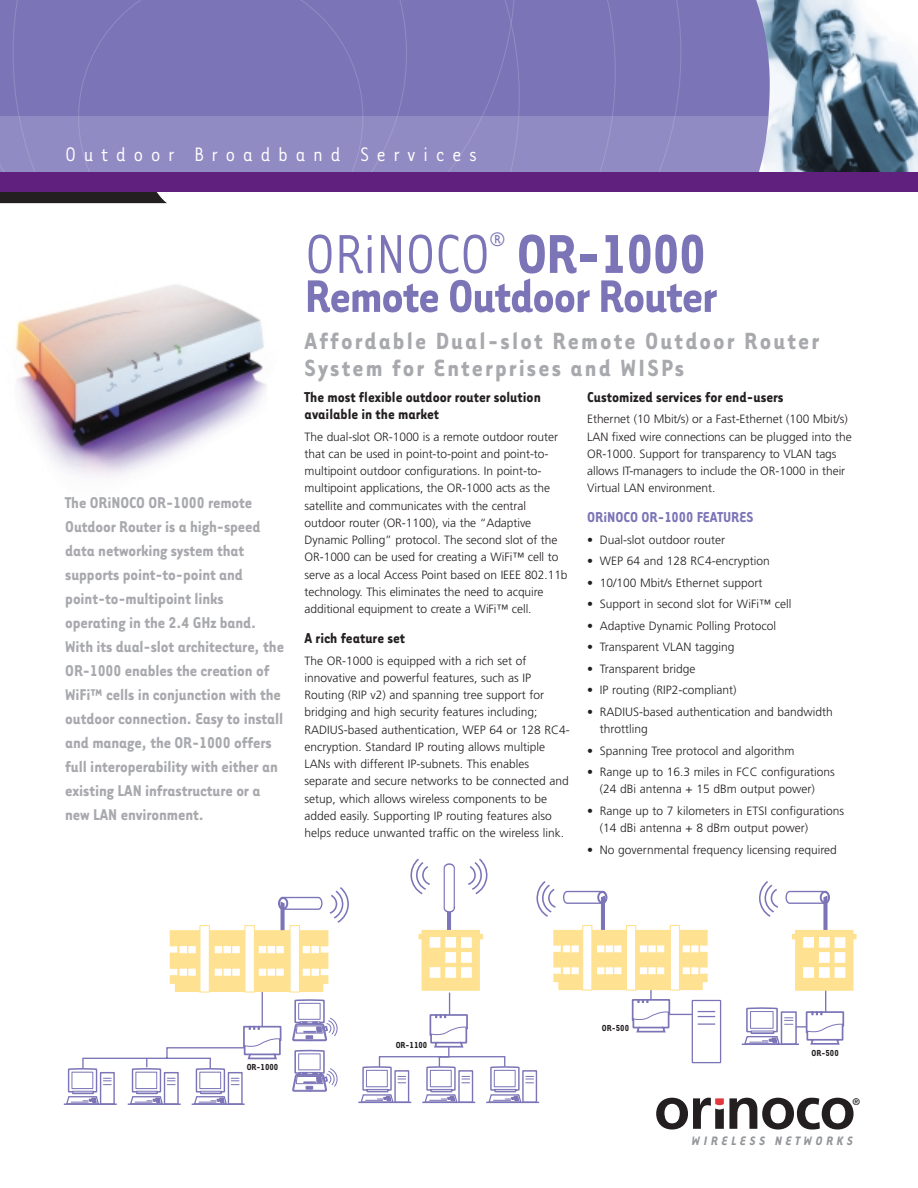
<style>
.page{position:relative;width:918px;height:1188px;background:#fff}
.page>*{position:absolute;margin:0;border:0;box-sizing:border-box;transform-origin:0 0}
.t1{font:63px "Tarzana Narrow";letter-spacing:-.02em;color:#7b75b7}
.t2{font:700 52.5px "Tarzana Narrow";letter-spacing:-.02em;color:#7b75b7}
.t3{font:700 27px/27px "Tarzana Narrow";letter-spacing:.08em;color:#a8a9ad}
.t4{font:22.5px "Tarzana Narrow";letter-spacing:.33em;color:#fff}
.t5{font:22.5px "Tarzana Narrow";color:#7b75b7}
.t6{font:700 18px/24px "Tarzana Narrow";letter-spacing:-.005em;color:#a8a9ad}
.t7{font:700 16.5px/17.2px "Tarzana Narrow";color:#231f20}
.t8{font:700 16.5px "Tarzana Narrow";color:#7b75b7}
.t9{font:italic 700 14.1px "Tarzana Narrow";letter-spacing:.26em;color:#939598}
.t10{font:300 12px/17.2px "Frutiger";color:#231f20}
.t11{font:700 10.05px "Tarzana Narrow";color:#231f20}
.t12{font:9.6px "Frutiger";color:#231f20}
.s1{font-weight:700}
</style>
<div class="page">
<hr style="left:262px;top:975px;width:1px;height:78px;background:#7b75b7">
<svg style="left:292px;top:999px;width:46px;height:43px"></svg>
<svg style="left:292px;top:1049px;width:46px;height:43px"></svg>
<hr style="left:64px;top:1103px;width:53px;height:2px;background:#7b75b7">
<svg style="left:65px;top:1025px;width:217px;height:80px"></svg>
<svg style="left:170px;top:887px;width:179px;height:105px"></svg>
<div style="left:199px;top:925px;width:11px;height:68px;background:#fff;border:1px solid #ffe192"></div>
<div style="left:244px;top:925px;width:11px;height:68px;background:#fff;border:1px solid #ffe192"></div>
<div style="left:289px;top:925px;width:11px;height:68px;background:#fff;border:1px solid #ffe192"></div>
<div style="left:180px;top:946px;width:7px;height:7px;background:#fff"></div>
<div style="left:188px;top:946px;width:8px;height:7px;background:#fff;border:1px solid #fff"></div>
<div style="left:215px;top:946px;width:7px;height:7px;background:#fff"></div>
<div style="left:224px;top:946px;width:7px;height:7px;background:#fff"></div>
<div style="left:232px;top:946px;width:8px;height:7px;background:#fff;border:1px solid #fff"></div>
<div style="left:259px;top:946px;width:7px;height:7px;background:#fff"></div>
<div style="left:268px;top:946px;width:7px;height:7px;background:#fff"></div>
<div style="left:276px;top:946px;width:8px;height:7px;background:#fff;border:1px solid #fff"></div>
<div style="left:303px;top:946px;width:7px;height:7px;background:#fff"></div>
<div style="left:312px;top:946px;width:7px;height:7px;background:#fff"></div>
<div style="left:180px;top:969px;width:7px;height:7px;background:#fff;border:1px solid #fff"></div>
<div style="left:188px;top:969px;width:8px;height:7px;background:#fff;border:1px solid #fff"></div>
<div style="left:215px;top:969px;width:7px;height:7px;background:#fff;border:1px solid #fff"></div>
<div style="left:224px;top:969px;width:7px;height:7px;background:#fff;border:1px solid #fff"></div>
<div style="left:232px;top:969px;width:8px;height:7px;background:#fff;border:1px solid #fff"></div>
<div style="left:259px;top:969px;width:7px;height:7px;background:#fff;border:1px solid #fff"></div>
<div style="left:268px;top:969px;width:7px;height:7px;background:#fff;border:1px solid #fff"></div>
<div style="left:276px;top:969px;width:8px;height:7px;background:#fff;border:1px solid #fff"></div>
<div style="left:303px;top:969px;width:7px;height:7px;background:#fff;border:1px solid #fff"></div>
<div style="left:312px;top:969px;width:7px;height:7px;background:#fff;border:1px solid #fff"></div>
<hr style="left:358px;top:1102px;width:53px;height:1px;background:#7b75b7">
<img style="left:15px;top:284px;width:251px;height:192px">
<div style="left:0;top:0;width:918px;height:188px;background:#7b75b7"></div>
<svg style="left:13px;top:0;width:668px;height:116px"></svg>
<svg style="left:0;top:191px;width:167px;height:12px;background:#2f262e"></svg>
<div style="left:0;top:116px;width:918px;height:72px;background:#918bc3"></div>
<svg style="left:0;top:116px;width:675px;height:56px"></svg>
<img style="left:756px;top:0;width:162px;height:172px">
<div style="left:0;top:172px;width:918px;height:19px;background:#60207e"></div>
<svg style="left:360px;top:858px;width:497px;height:272px"></svg>
<h3 class="t4" style="left:65px;top:140px;width:413px">Outdoor Broadband Services</h3>
<h3 class="t5" style="left:489px;top:225px;width:18px">®</h3>
<h2 class="t2" style="left:305px;top:278px;width:414px">Remote Outdoor Router</h2>
<h1 class="t1" style="left:305px;top:214px;width:403px">ORiNOCO <span class="s1">OR-1000</span></h1>
<p class="t6" style="left:65px;top:492px;width:220px">The ORiNOCO OR-1000 remote<br>Outdoor Router is a high-speed data networking system that supports point-to-point and point-to-multipoint links operating in the 2.4 GHz band.<br>With its dual-slot architecture, the<br>OR-1000 enables the creation of<br>WiFi™ cells in conjunction with the outdoor connection. Easy to install and manage, the OR-1000 offers full interoperability with either an existing LAN infrastructure or a new LAN environment.</p>
<h3 class="t3" style="left:305px;top:329px;width:516px">Affordable Dual-slot Remote Outdoor Router<br>System for Enterprises and WISPs</h3>
<h3 class="t7" style="left:305px;top:390px;width:238px">The most flexible outdoor router solution available in the market</h3>
<p class="t10" style="left:305px;top:429px;width:265px">The dual-slot OR-1000 is a remote outdoor router that can be used in point-to-point and point-to&shy;multipoint outdoor configurations. In point-to&shy;multipoint applications, the OR-1000 acts as the satellite and communicates with the central outdoor router (OR-1100), via the “Adaptive Dynamic Polling” protocol. The second slot of the OR-1000 can be used for creating a WiFi™ cell to serve as a local Access Point based on IEEE 802.11b technology. This eliminates the need to acquire additional equipment to create a WiFi™ cell.</p>
<h3 class="t7" style="left:305px;top:631px;width:102px">A rich feature set</h3>
<p class="t10" style="left:305px;top:653px;width:267px">The OR-1000 is equipped with a rich set of innovative and powerful features, such as IP Routing (RIP v2) and spanning tree support for bridging and high security features including; RADIUS-based authentication, WEP 64 or 128 RC4- encryption. Standard IP routing allows multiple LANs with different IP-subnets. This enables separate and secure networks to be connected and setup, which allows wireless components to be added easily. Supporting IP routing features also helps reduce unwanted traffic on the wireless link.</p>
<h3 class="t7" style="left:587px;top:390px;width:198px">Customized services for end-users</h3>
<p class="t10" style="left:587px;top:412px;width:266px">Ethernet (10 Mbit/s) or a Fast-Ethernet (100 Mbit/s)<br>LAN fixed wire connections can be plugged into the OR-1000. Support for transparency to VLAN tags allows IT-managers to include the OR-1000 in their Virtual LAN environment.</p>
<h3 class="t8" style="left:587px;top:512px;width:168px">ORiNOCO OR-1000 FEATURES</h3>
<p class="t10" style="left:587px;top:532px;width:139px">• Dual-slot outdoor router</p>
<p class="t10" style="left:587px;top:554px;width:184px">• WEP 64 and 128 RC4-encryption</p>
<p class="t10" style="left:587px;top:575px;width:177px">• 10/100 Mbit/s Ethernet support</p>
<p class="t10" style="left:587px;top:597px;width:206px">• Support in second slot for WiFi™ cell</p>
<p class="t10" style="left:587px;top:618px;width:190px">• Adaptive Dynamic Polling Protocol</p>
<p class="t10" style="left:587px;top:640px;width:149px">• Transparent VLAN tagging</p>
<p class="t10" style="left:587px;top:661px;width:110px">• Transparent bridge</p>
<p class="t10" style="left:587px;top:683px;width:151px">• IP routing (RIP2-compliant)</p>
<p class="t10" style="left:600px;top:704px;width:235px;text-indent:-13px">• RADIUS-based authentication and bandwidth throttling</p>
<p class="t10" style="left:587px;top:743px;width:209px">• Spanning Tree protocol and algorithm</p>
<p class="t10" style="left:600px;top:764px;width:237px;text-indent:-13px">• Range up to 16.3 miles in FCC configurations (24 dBi antenna + 15 dBm output power)</p>
<p class="t10" style="left:600px;top:803px;width:246px;text-indent:-13px">• Range up to 7 kilometers in ETSI configurations (14 dBi antenna + 8 dBm output power)</p>
<p class="t10" style="left:587px;top:842px;width:251px">• No governmental frequency licensing required</p>
<p class="t11" style="left:247px;top:1064px;width:33px">OR-1000</p>
<p class="t11" style="left:396px;top:1042px;width:33px">OR-1100</p>
<p class="t11" style="left:602px;top:1025px;width:29px">OR-500</p>
<p class="t11" style="left:812px;top:1049px;width:29px">OR-500</p>
<p class="t12" style="left:853px;top:1098px;width:9px">®</p>
<p class="t9" style="left:692px;top:1136px;width:163px">WIRELESS NETWORKS</p>
</div>
